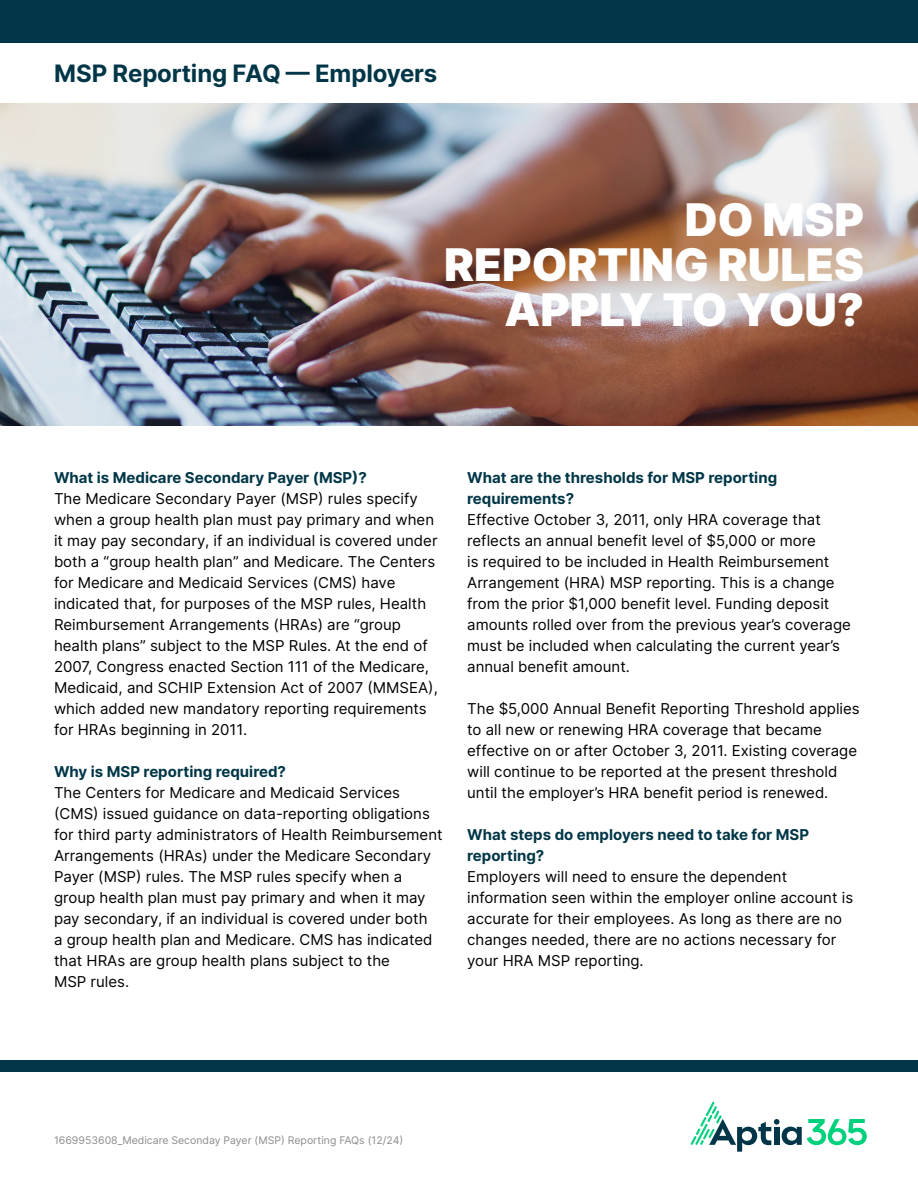
<style>
.page{position:relative;width:918px;height:1188px;background:#fff}
.page>*{position:absolute;margin:0;border:0;box-sizing:border-box;transform-origin:0 0}
.t1{font:900 45px/45px "Inter";color:#fff;text-align:right}
.t2{font:700 24px "Inter";letter-spacing:-.005em;color:#003647}
.t3{font:15px/21px "Inter";color:#000}
.t4{font:700 15px/21px "Inter";color:#003647}
.t5{font:10.5px "Inter";color:#8a8c8e}
</style>
<div class="page">
<img style="left:0;top:103px;width:918px;height:322px">
<div style="left:0;top:1060px;width:917px;height:12px;background:#003647"></div>
<div style="left:0;top:0;width:918px;height:43px;background:#003647"></div>
<svg style="left:691px;top:1102px;width:176px;height:50px"></svg>
<h2 class="t2" style="left:54px;top:56px;width:385px">MSP Reporting FAQ — Employers</h2>
<h1 class="t1" style="left:444px;top:197px;width:421px">DO MSP<br>REPORTING RULES<br>APPLY TO YOU?</h1>
<p class="t4" style="left:54px;top:467px;width:314px">What is Medicare Secondary Payer (MSP)?</p>
<p class="t3" style="left:54px;top:488px;width:385px">The Medicare Secondary Payer (MSP) rules specify when a group health plan must pay primary and when it may pay secondary, if an individual is covered under both a “group health plan” and Medicare. The Centers for Medicare and Medicaid Services (CMS) have indicated that, for purposes of the MSP rules, Health Reimbursement Arrangements (HRAs) are “group health plans” subject to the MSP Rules. At the end of 2007, Congress enacted Section 111 of the Medicare, Medicaid, and SCHIP Extension Act of 2007 (MMSEA), which added new mandatory reporting requirements for HRAs beginning in 2011.</p>
<p class="t4" style="left:54px;top:761px;width:234px">Why is MSP reporting required?</p>
<p class="t3" style="left:54px;top:782px;width:390px">The Centers for Medicare and Medicaid Services (CMS) issued guidance on data-reporting obligations for third party administrators of Health Reimbursement Arrangements (HRAs) under the Medicare Secondary Payer (MSP) rules. The MSP rules specify when a group health plan must pay primary and when it may pay secondary, if an individual is covered under both<br>a group health plan and Medicare. CMS has indicated that HRAs are group health plans subject to the<br>MSP rules.</p>
<p class="t4" style="left:467px;top:467px;width:311px">What are the thresholds for MSP reporting requirements?</p>
<p class="t3" style="left:467px;top:509px;width:385px">Effective October 3, 2011, only HRA coverage that reflects an annual benefit level of $5,000 or more<br>is required to be included in Health Reimbursement Arrangement (HRA) MSP reporting. This is a change from the prior $1,000 benefit level. Funding deposit amounts rolled over from the previous year’s coverage must be included when calculating the current year’s annual benefit amount.</p>
<p class="t3" style="left:467px;top:698px;width:394px">The $5,000 Annual Benefit Reporting Threshold applies to all new or renewing HRA coverage that became effective on or after October 3, 2011. Existing coverage will continue to be reported at the present threshold until the employer’s HRA benefit period is renewed.</p>
<p class="t4" style="left:467px;top:824px;width:343px">What steps do employers need to take for MSP reporting?</p>
<p class="t3" style="left:467px;top:866px;width:387px">Employers will need to ensure the dependent information seen within the employer online account is accurate for their employees. As long as there are no changes needed, there are no actions necessary for your HRA MSP reporting.</p>
<p class="t5" style="left:54px;top:1133px;width:351px">1669953608_Medicare Seconday Payer (MSP) Reporting FAQs (12/24)</p>
</div>
